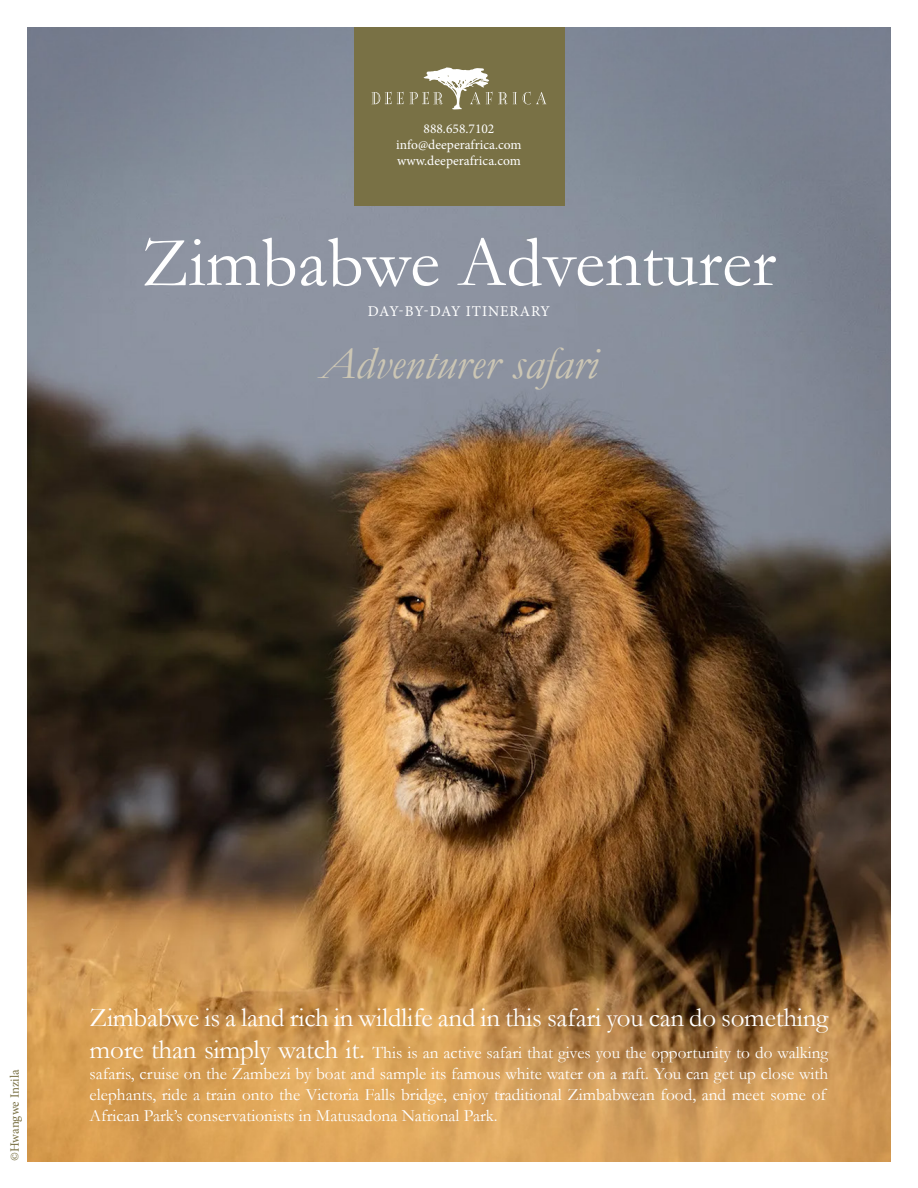
<style>
.page{position:relative;width:918px;height:1188px;background:#fff}
.page>*{position:absolute;margin:0;border:0;box-sizing:border-box;transform-origin:0 0}
.t1{font:72px "Garamond";color:#fff}
.t2{font:italic 46.5px "Garamond";color:#ccc6b4}
.body{font:27px "Garamond";letter-spacing:-.01em;color:#fff}
.body-2{font:17.25px/20.7px "Garamond";color:#fff}
.t3{font:15px "Minion Pro";letter-spacing:.06em;color:#fff}
.t4{font:13.5px/16.2px "Minion Pro";color:#fff;text-align:center}
.Flight_info{font:12.75px "Minion Pro";letter-spacing:-.01em;color:#7a7145}
.s1{font-size:27px}
</style>
<div class="page">
<img style="left:27px;top:27px;width:864px;height:1134px">
<div style="left:354px;top:27px;width:210px;height:179px;background:#797145"></div>
<svg style="left:498px;top:92px;width:9px;height:12px"></svg>
<svg style="left:513px;top:92px;width:4px;height:12px"></svg>
<svg style="left:523px;top:92px;width:23px;height:12px"></svg>
<svg style="left:397px;top:92px;width:6px;height:12px"></svg>
<svg style="left:409px;top:68px;width:83px;height:42px"></svg>
<svg style="left:372px;top:92px;width:19px;height:12px"></svg>
<p class="t4" style="left:396px;top:120px;width:127px">888.658.7102 info@deeperafrica.com www.deeperafrica.com</p>
<p class="t1" style="left:142px;top:214px;width:636px">Zimbabwe Adventurer</p>
<p class="t3" style="left:368px;top:301px;width:184px">DAY-BY-DAY ITINERARY</p>
<p class="t2" style="left:320px;top:332px;width:279px">Adventurer safari</p>
<p class="Flight_info" style="left:6px;top:1161px;width:93px;rotate:-90deg">©Hwangwe Inzila</p>
<p class="body" style="left:90px;top:999px;width:740px">Zimbabwe is a land rich in wildlife and in this safari you can do something</p>
<p class="body-2" style="left:90px;top:1042px;width:740px"><span class="s1">more than simply watch it.</span> This is an active safari that gives you the opportunity to do walking safaris, cruise on the Zambezi by boat and sample its famous white water on a raft. You can get up close with elephants, ride a train onto the Victoria Falls bridge, enjoy traditional Zimbabwean food, and meet some of African Park’s conservationists in Matusadona National Park.</p>
</div>
